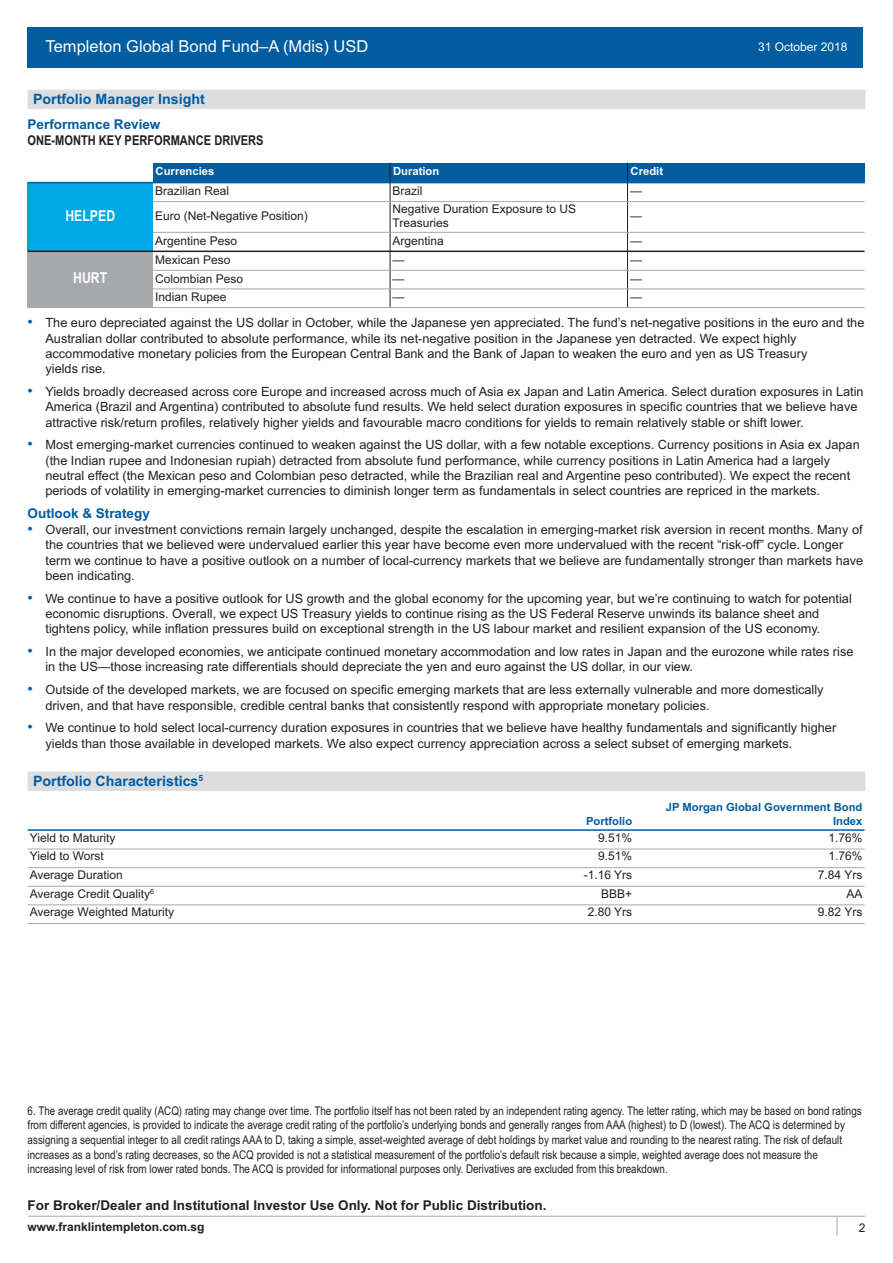
<style>
.page{position:relative;width:893px;height:1263px;background:#fff}
.page>*{position:absolute;margin:0;border:0;box-sizing:border-box;transform-origin:0 0}
.t1{font:16.5px "Arial";color:#fff}
.t2{font:700 15px "Arial Narrow";color:#fff}
.t3{font:700 14.25px "Arial";color:#015ca0}
.t4{font:700 13.5px "Arial";color:#231f20}
.t5{font:700 13.5px "Arial";color:#015ca0}
.t6{font:700 13.5px "Arial Narrow";color:#231f20}
.t7{font:12.75px/15.3px "Arial";color:#231f20}
.t8{font:12px/14.5px "Arial Narrow";color:#231f20}
.t9{font:12px/14.4px "Arial";color:#231f20}
.t10{font:700 12px "Arial";color:#231f20}
.t11{font:12px "Arial";color:#fff}
.t12{font:700 11.25px/13.5px "Arial";color:#015ca0;text-align:right}
.t13{font:700 11.25px "Arial";color:#fff}
.s1{font-size:15.3px;color:#015ca0}
</style>
<div class="page">
<div style="left:28px;top:28px;width:835px;height:40px;background:#015ca0"></div>
<div style="left:28px;top:90px;width:837px;height:19px;background:#dcdddf"></div>
<div style="left:28px;top:771px;width:837px;height:20px;background:#dcdddf"></div>
<div style="left:153px;top:163px;width:237px;height:20px;background:#015ca0"></div>
<div style="left:390px;top:163px;width:237px;height:20px;background:#015ca0"></div>
<div style="left:627px;top:163px;width:238px;height:20px;background:#015ca0"></div>
<div style="left:28px;top:183px;width:125px;height:68px;background:#00a8e4"></div>
<div style="left:28px;top:251px;width:125px;height:56px;background:#a8a9ad"></div>
<hr style="left:390px;top:163px;width:1px;height:145px;background:#231f20">
<hr style="left:627px;top:163px;width:1px;height:145px;background:#231f20">
<hr style="left:28px;top:182px;width:837px;height:1px;background:#015ca0">
<hr style="left:153px;top:201px;width:712px;height:1px;background:#a8a9ad">
<hr style="left:153px;top:232px;width:712px;height:1px;background:#a8a9ad">
<hr style="left:28px;top:251px;width:837px;height:1px;background:#231f20">
<hr style="left:153px;top:270px;width:712px;height:1px;background:#a8a9ad">
<hr style="left:153px;top:289px;width:712px;height:1px;background:#a8a9ad">
<hr style="left:28px;top:307px;width:837px;height:1px;background:#a8a9ad">
<hr style="left:28px;top:829px;width:837px;height:2px;background:#015ca0">
<hr style="left:28px;top:849px;width:837px;height:1px;background:#a8a9ad">
<hr style="left:28px;top:867px;width:837px;height:1px;background:#a8a9ad">
<hr style="left:28px;top:886px;width:837px;height:1px;background:#a8a9ad">
<hr style="left:28px;top:904px;width:837px;height:1px;background:#a8a9ad">
<hr style="left:28px;top:923px;width:837px;height:1px;background:#a8a9ad">
<hr style="left:28px;top:1216px;width:837px;height:1px;background:#a8a9ad">
<svg style="left:836px;top:1216px;width:1px;height:19px"></svg>
<p class="t1" style="left:45px;top:37px;width:324px">Templeton Global Bond Fund–A (Mdis) USD</p>
<p class="t3" style="left:33px;top:90px;width:173px">Portfolio Manager Insight</p>
<p class="t5" style="left:28px;top:116px;width:134px">Performance Review</p>
<p class="t6" style="left:28px;top:133px;width:237px">ONE-MONTH KEY PERFORMANCE DRIVERS</p>
<p class="t2" style="left:65px;top:207px;width:51px">HELPED</p>
<p class="t2" style="left:73px;top:270px;width:36px">HURT</p>
<p class="t13" style="left:156px;top:165px;width:60px">Currencies</p>
<p class="t13" style="left:393px;top:165px;width:48px">Duration</p>
<p class="t13" style="left:631px;top:165px;width:34px">Credit</p>
<p class="t9" style="left:155px;top:184px;width:76px">Brazilian Real</p>
<p class="t9" style="left:393px;top:184px;width:32px">Brazil</p>
<p class="t9" style="left:630px;top:184px;width:13px">—</p>
<p class="t9" style="left:155px;top:209px;width:154px">Euro (Net-Negative Position)</p>
<p class="t9" style="left:393px;top:202px;width:185px">Negative Duration Exposure to US<br>Treasuries</p>
<p class="t9" style="left:630px;top:209px;width:13px">—</p>
<p class="t9" style="left:155px;top:233px;width:84px">Argentine Peso</p>
<p class="t9" style="left:393px;top:233px;width:53px">Argentina</p>
<p class="t9" style="left:630px;top:233px;width:13px">—</p>
<p class="t9" style="left:155px;top:253px;width:77px">Mexican Peso</p>
<p class="t9" style="left:393px;top:253px;width:13px">—</p>
<p class="t9" style="left:630px;top:253px;width:13px">—</p>
<p class="t9" style="left:155px;top:271px;width:90px">Colombian Peso</p>
<p class="t9" style="left:393px;top:271px;width:13px">—</p>
<p class="t9" style="left:630px;top:271px;width:13px">—</p>
<p class="t9" style="left:155px;top:290px;width:73px">Indian Rupee</p>
<p class="t9" style="left:393px;top:290px;width:13px">—</p>
<p class="t9" style="left:630px;top:290px;width:13px">—</p>
<p class="t11" style="left:758px;top:40px;width:91px">31 October 2018</p>
<p class="t7" style="left:45px;top:315px;width:820px;text-indent:-18px"><span class="s1">•</span> The euro depreciated against the US dollar in October, while the Japanese yen appreciated. The fund’s net-negative positions in the euro and the Australian dollar contributed to absolute performance, while its net-negative position in the Japanese yen detracted. We expect highly accommodative monetary policies from the European Central Bank and the Bank of Japan to weaken the euro and yen as US Treasury<br>yields rise.</p>
<p class="t7" style="left:45px;top:384px;width:820px;text-indent:-18px"><span class="s1">•</span> Yields broadly decreased across core Europe and increased across much of Asia ex Japan and Latin America. Select duration exposures in Latin<br>America (Brazil and Argentina) contributed to absolute fund results. We held select duration exposures in specific countries that we believe have attractive risk/return profiles, relatively higher yields and favourable macro conditions for yields to remain relatively stable or shift lower.</p>
<p class="t7" style="left:45px;top:437px;width:816px;text-indent:-18px"><span class="s1">•</span> Most emerging-market currencies continued to weaken against the US dollar, with a few notable exceptions. Currency positions in Asia ex Japan (the Indian rupee and Indonesian rupiah) detracted from absolute fund performance, while currency positions in Latin America had a largely neutral effect (the Mexican peso and Colombian peso detracted, while the Brazilian real and Argentine peso contributed). We expect the recent periods of volatility in emerging-market currencies to diminish longer term as fundamentals in select countries are repriced in the markets.</p>
<p class="t5" style="left:28px;top:506px;width:124px">Outlook &amp; Strategy</p>
<p class="t7" style="left:45px;top:522px;width:819px;text-indent:-18px"><span class="s1">•</span> Overall, our investment convictions remain largely unchanged, despite the escalation in emerging-market risk aversion in recent months. Many of the countries that we believed were undervalued earlier this year have become even more undervalued with the recent “risk-off” cycle. Longer term we continue to have a positive outlook on a number of local-currency markets that we believe are fundamentally stronger than markets have been indicating.</p>
<p class="t7" style="left:45px;top:591px;width:808px;text-indent:-18px"><span class="s1">•</span> We continue to have a positive outlook for US growth and the global economy for the upcoming year, but we’re continuing to watch for potential economic disruptions. Overall, we expect US Treasury yields to continue rising as the US Federal Reserve unwinds its balance sheet and tightens policy, while inflation pressures build on exceptional strength in the US labour market and resilient expansion of the US economy.</p>
<p class="t7" style="left:45px;top:644px;width:809px;text-indent:-18px"><span class="s1">•</span> In the major developed economies, we anticipate continued monetary accommodation and low rates in Japan and the eurozone while rates rise in the US—those increasing rate differentials should depreciate the yen and euro against the US dollar, in our view.</p>
<p class="t7" style="left:45px;top:682px;width:780px;text-indent:-18px"><span class="s1">•</span> Outside of the developed markets, we are focused on specific emerging markets that are less externally vulnerable and more domestically driven, and that have responsible, credible central banks that consistently respond with appropriate monetary policies.</p>
<p class="t7" style="left:45px;top:720px;width:792px;text-indent:-18px"><span class="s1">•</span> We continue to hold select local-currency duration exposures in countries that we believe have healthy fundamentals and significantly higher yields than those available in developed markets. We also expect currency appreciation across a select subset of emerging markets.</p>
<p class="t3" style="left:33px;top:772px;width:172px">Portfolio Characteristics<sup>5</sup></p>
<p class="t12" style="left:586px;top:814px;width:48px">Portfolio</p>
<p class="t12" style="left:666px;top:801px;width:198px">JP Morgan Global Government Bond<br>Index</p>
<p class="t9" style="left:30px;top:830px;width:87px">Yield to Maturity</p>
<p class="t9" style="left:598px;top:830px;width:36px">9.51%</p>
<p class="t9" style="left:828px;top:830px;width:36px">1.76%</p>
<p class="t9" style="left:30px;top:849px;width:76px">Yield to Worst</p>
<p class="t9" style="left:598px;top:849px;width:36px">9.51%</p>
<p class="t9" style="left:828px;top:849px;width:36px">1.76%</p>
<p class="t9" style="left:30px;top:867px;width:95px">Average Duration</p>
<p class="t9" style="left:584px;top:867px;width:50px">-1.16 Yrs</p>
<p class="t9" style="left:818px;top:867px;width:46px">7.84 Yrs</p>
<p class="t9" style="left:30px;top:886px;width:126px">Average Credit Quality<sup>6</sup></p>
<p class="t9" style="left:601px;top:886px;width:33px">BBB+</p>
<p class="t9" style="left:846px;top:886px;width:18px">AA</p>
<p class="t9" style="left:30px;top:905px;width:146px">Average Weighted Maturity</p>
<p class="t9" style="left:588px;top:905px;width:46px">2.80 Yrs</p>
<p class="t9" style="left:818px;top:905px;width:46px">9.82 Yrs</p>
<p class="t8" style="left:28px;top:1103px;width:836px">6. The average credit quality (ACQ) rating may change over time. The portfolio itself has not been rated by an independent rating agency. The letter rating, which may be based on bond ratings from different agencies, is provided to indicate the average credit rating of the portfolio’s underlying bonds and generally ranges from AAA (highest) to D (lowest). The ACQ is determined by assigning a sequential integer to all credit ratings AAA to D, taking a simple, asset-weighted average of debt holdings by market value and rounding to the nearest rating. The risk of default increases as a bond’s rating decreases, so the ACQ provided is not a statistical measurement of the portfolio’s default risk because a simple, weighted average does not measure the increasing level of risk from lower rated bonds. The ACQ is provided for informational purposes only. Derivatives are excluded from this breakdown.</p>
<p class="t4" style="left:28px;top:1197px;width:520px">For Broker/Dealer and Institutional Investor Use Only. Not for Public Distribution.</p>
<p class="t10" style="left:28px;top:1220px;width:178px">www.franklintempleton.com.sg</p>
<p class="t9" style="left:859px;top:1221px;width:8px">2</p>
</div>
